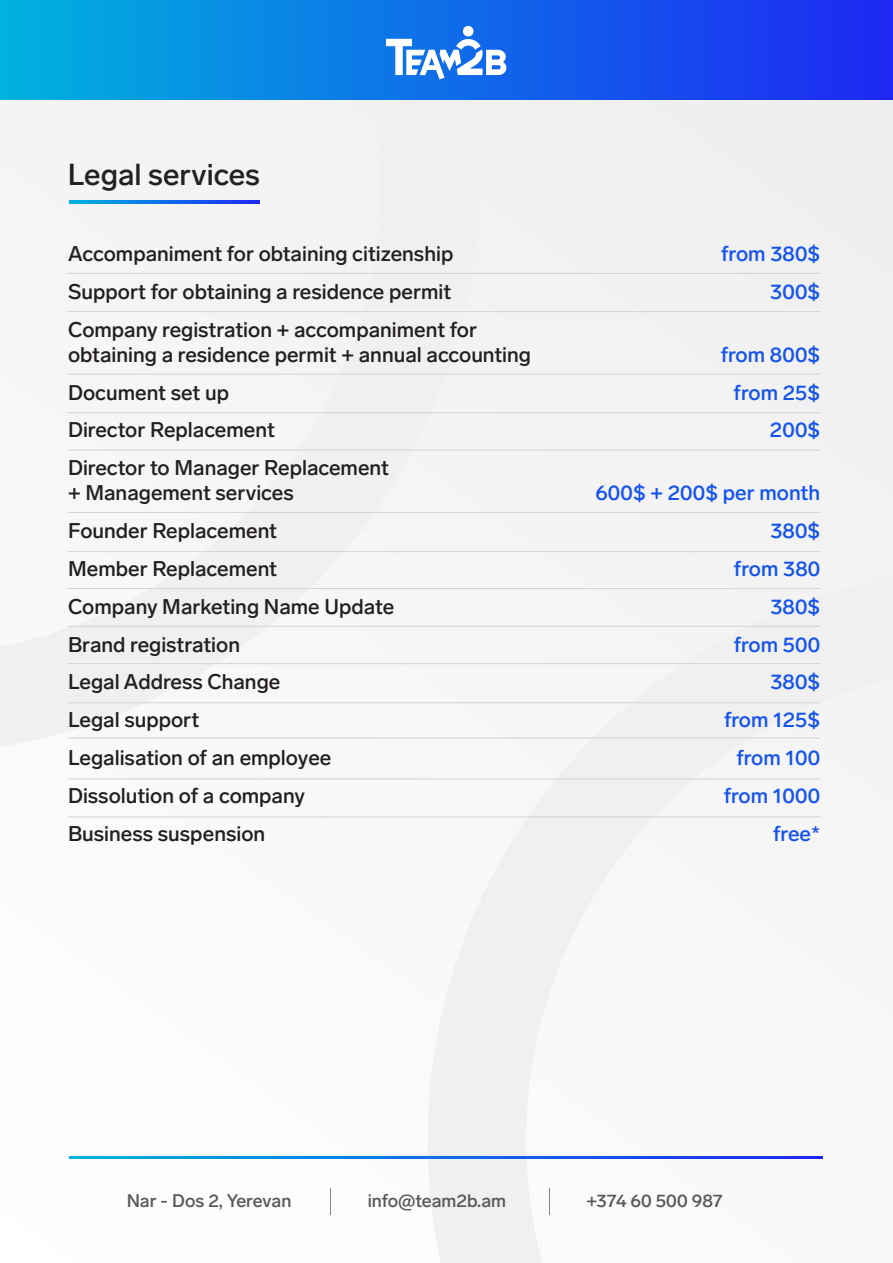
<style>
.page{position:relative;width:893px;height:1263px;background:#f5f5f5}
.page>*{position:absolute;margin:0;border:0;box-sizing:border-box;transform-origin:0 0}
.t1{font:500 30px "Lab Grotesque";color:#222}
.t2{font:500 21px/37.8px "Lab Grotesque";color:#231f20}
.t3{font:500 21px/37.8px "Lab Grotesque";color:#1453ec;text-align:right}
.t4{font:500 18px "Lab Grotesque";color:#58595b}
</style>
<div class="page">
<svg style="left:67px;top:200px;width:412px;height:539px"></svg>
<svg style="left:428px;top:577px;width:395px;height:638px"></svg>
<div style="left:0;top:0;width:893px;height:100px;background:linear-gradient(to right,#00b2de,#1e27f3)"></div>
<svg style="left:386px;top:39px;width:120px;height:40px"></svg>
<div style="left:463px;top:26px;width:10px;height:11px;background:#fff;border-radius:50%"></div>
<svg style="left:70px;top:201px;width:190px;height:2px"></svg>
<svg style="left:70px;top:1156px;width:753px;height:2px;background:#0e6ce8"></svg>
<hr style="left:68px;top:273px;width:752px;height:1px;background:#d1d3d4">
<hr style="left:68px;top:311px;width:752px;height:1px;background:#d1d3d4">
<hr style="left:68px;top:374px;width:752px;height:1px;background:#d1d3d4">
<hr style="left:68px;top:412px;width:752px;height:1px;background:#d1d3d4">
<hr style="left:68px;top:450px;width:752px;height:1px;background:#d1d3d4">
<hr style="left:68px;top:512px;width:752px;height:1px;background:#d1d3d4">
<hr style="left:68px;top:551px;width:752px;height:1px;background:#d1d3d4">
<hr style="left:68px;top:588px;width:752px;height:1px;background:#d1d3d4">
<hr style="left:68px;top:626px;width:752px;height:1px;background:#d1d3d4">
<hr style="left:68px;top:663px;width:752px;height:1px;background:#d1d3d4">
<hr style="left:68px;top:702px;width:752px;height:1px;background:#d1d3d4">
<hr style="left:68px;top:737px;width:752px;height:1px;background:#d1d3d4">
<hr style="left:68px;top:778px;width:752px;height:1px;background:#d1d3d4">
<svg style="left:330px;top:1188px;width:1px;height:26px"></svg>
<svg style="left:549px;top:1188px;width:1px;height:26px"></svg>
<hr style="left:68px;top:816px;width:752px;height:1px;background:#d1d3d4">
<h1 class="t1" style="left:68px;top:162px;width:194px">Legal services</h1>
<p class="t2" style="left:68px;top:237px;width:410px">Accompaniment for obtaining citizenship<br>Support for obtaining a residence permit<br>Company registration + accompaniment for</p>
<p class="t2" style="left:68px;top:338px;width:464px">obtaining a residence permit + annual accounting<br>Document set up<br>Director Replacement<br>Director to Manager Replacement</p>
<p class="t2" style="left:68px;top:476px;width:328px">+ Management services<br>Founder Replacement<br>Member Replacement<br>Company Marketing Name Update<br>Brand registration<br>Legal Address Change<br>Legal support<br>Legalisation of an employee<br>Dissolution of a company<br>Business suspension</p>
<p class="t3" style="left:721px;top:237px;width:101px">from 380$<br>300$</p>
<p class="t3" style="left:721px;top:338px;width:101px">from 800$ from 25$<br>200$</p>
<p class="t3" style="left:596px;top:476px;width:226px">600$ + 200$ per month<br>380$<br>from 380<br>380$<br>from 500<br>380$<br>from 125$<br>from 100<br>from 1000<br>free*</p>
<p class="t4" style="left:127px;top:1193px;width:166px">Nar - Dos 2, Yerevan</p>
<p class="t4" style="left:368px;top:1193px;width:140px">info@team2b.am</p>
<p class="t4" style="left:586px;top:1193px;width:138px">+374 60 500 987</p>
</div>
